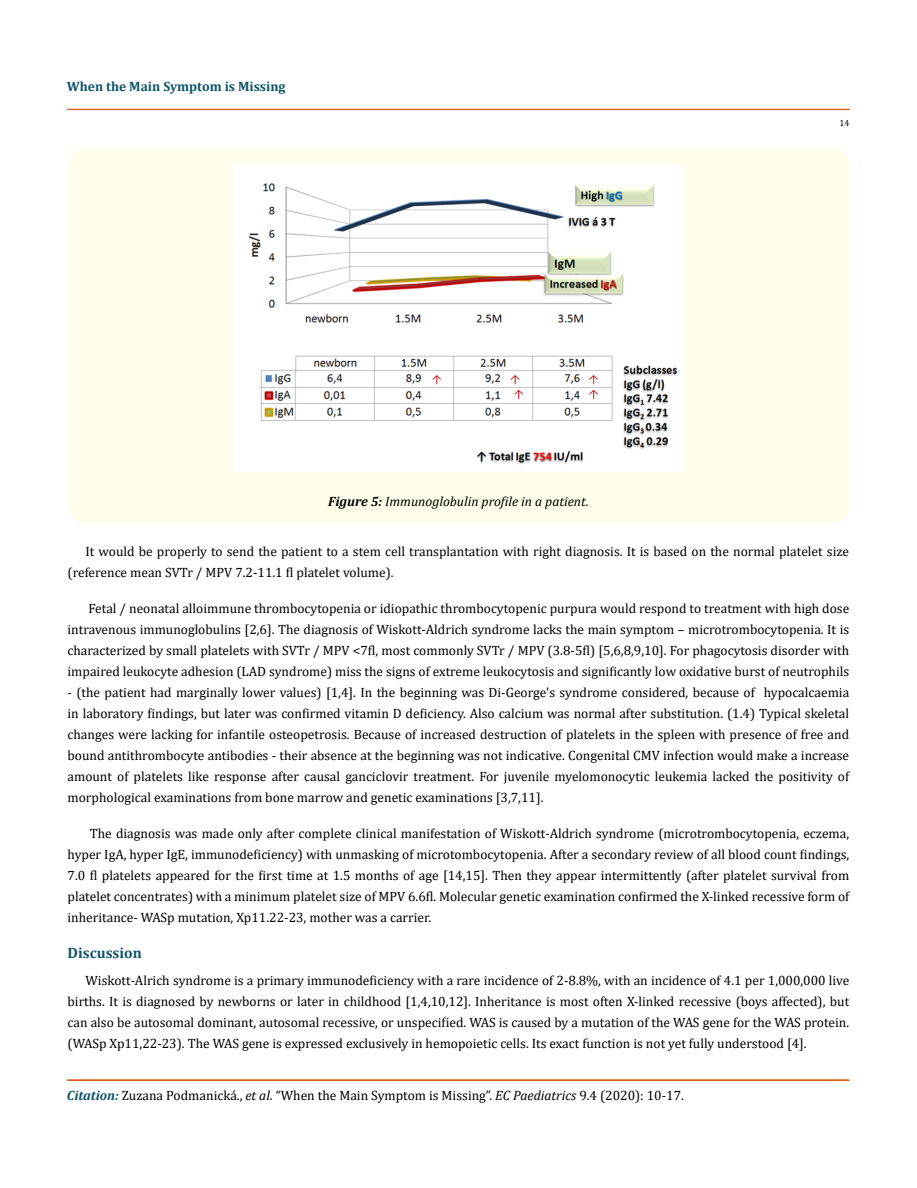
<style>
.page{position:relative;width:917px;height:1188px;background:#fff}
.page>*{position:absolute;margin:0;border:0;box-sizing:border-box;transform-origin:0 0}
.t1{font:700 15px "Cambria";color:#0e546a}
.t2{font:13.5px/21px "Cambria";color:#000;text-align:justify}
.t3{font:italic 13.5px "Cambria";color:#000}
.t4{font:700 13.5px "Cambria";color:#0e546a}
.t5{font:9px "Cambria";color:#000}
.s1{font-weight:700}
.s2{font-weight:700;font-style:italic;color:#0e546a}
.s3{font-style:italic}
</style>
<div class="page">
<div style="left:67px;top:109px;width:782px;height:1px;border:1px solid #e05d1a"></div>
<div style="left:67px;top:1080px;width:782px;height:1px;border:1px solid #e05d1a"></div>
<div style="left:68px;top:148px;width:781px;height:375px;background:#fffde9;border-radius:18px"></div>
<img style="left:233px;top:165px;width:450px;height:307px">
<p class="t4" style="left:67px;top:76px;width:220px">When the Main Symptom is Missing</p>
<p class="t3" style="left:328px;top:492px;width:262px"><span class="s1">Figure 5:</span> Immunoglobulin profile in a patient.</p>
<p class="t5" style="left:839px;top:117px;width:11px">14</p>
<p class="t2" style="left:68px;top:541px;width:783px;text-indent:18px">It would be properly to send the patient to a stem cell transplantation with right diagnosis. It is based on the normal platelet size (reference mean SVTr / MPV 7.2-11.1 fl platelet volume).</p>
<p class="t2" style="left:68px;top:598px;width:783px;text-indent:21px">Fetal / neonatal alloimmune thrombocytopenia or idiopathic thrombocytopenic purpura would respond to treatment with high dose intravenous immunoglobulins [2,6]. The diagnosis of Wiskott-Aldrich syndrome lacks the main symptom – microtrombocytopenia. It is characterized by small platelets with SVTr / MPV &lt;7fl, most commonly SVTr / MPV (3.8-5fl) [5,6,8,9,10]. For phagocytosis disorder with impaired leukocyte adhesion (LAD syndrome) miss the signs of extreme leukocytosis and significantly low oxidative burst of neutrophils</p>
<p class="t2" style="left:68px;top:682px;width:783px">- (the patient had marginally lower values) [1,4]. In the beginning was Di-George's syndrome considered, because of hypocalcaemia in laboratory findings, but later was confirmed vitamin D deficiency. Also calcium was normal after substitution. (1.4) Typical skeletal changes were lacking for infantile osteopetrosis. Because of increased destruction of platelets in the spleen with presence of free and bound antithrombocyte antibodies - their absence at the beginning was not indicative. Congenital CMV infection would make a increase amount of platelets like response after causal ganciclovir treatment. For juvenile myelomonocytic leukemia lacked the positivity of morphological examinations from bone marrow and genetic examinations [3,7,11].</p>
<p class="t2" style="left:68px;top:823px;width:783px;text-indent:22px">The diagnosis was made only after complete clinical manifestation of Wiskott-Aldrich syndrome (microtrombocytopenia, eczema, hyper IgA, hyper IgE, immunodeficiency) with unmasking of microtombocytopenia. After a secondary review of all blood count findings, 7.0 fl platelets appeared for the first time at 1.5 months of age [14,15]. Then they appear intermittently (after platelet survival from platelet concentrates) with a minimum platelet size of MPV 6.6fl. Molecular genetic examination confirmed the X-linked recessive form of inheritance- WASp mutation, Xp11.22-23, mother was a carrier.</p>
<p class="t1" style="left:68px;top:942px;width:76px">Discussion</p>
<p class="t2" style="left:68px;top:970px;width:783px;text-indent:18px">Wiskott-Alrich syndrome is a primary immunodeficiency with a rare incidence of 2-8.8%, with an incidence of 4.1 per 1,000,000 live births. It is diagnosed by newborns or later in childhood [1,4,10,12]. Inheritance is most often X-linked recessive (boys affected), but can also be autosomal dominant, autosomal recessive, or unspecified. WAS is caused by a mutation of the WAS gene for the WAS protein. (WASp Xp11,22-23). The WAS gene is expressed exclusively in hemopoietic cells. Its exact function is not yet fully understood [4].</p>
<p class="t2" style="left:67px;top:1085px;width:618px"><span class="s2">Citation:</span> Zuzana Podmanická., <span class="s3">et al</span>. “When the Main Symptom is Missing”. <span class="s3">EC Paediatrics</span> 9.4 (2020): 10-17.</p>
</div>
